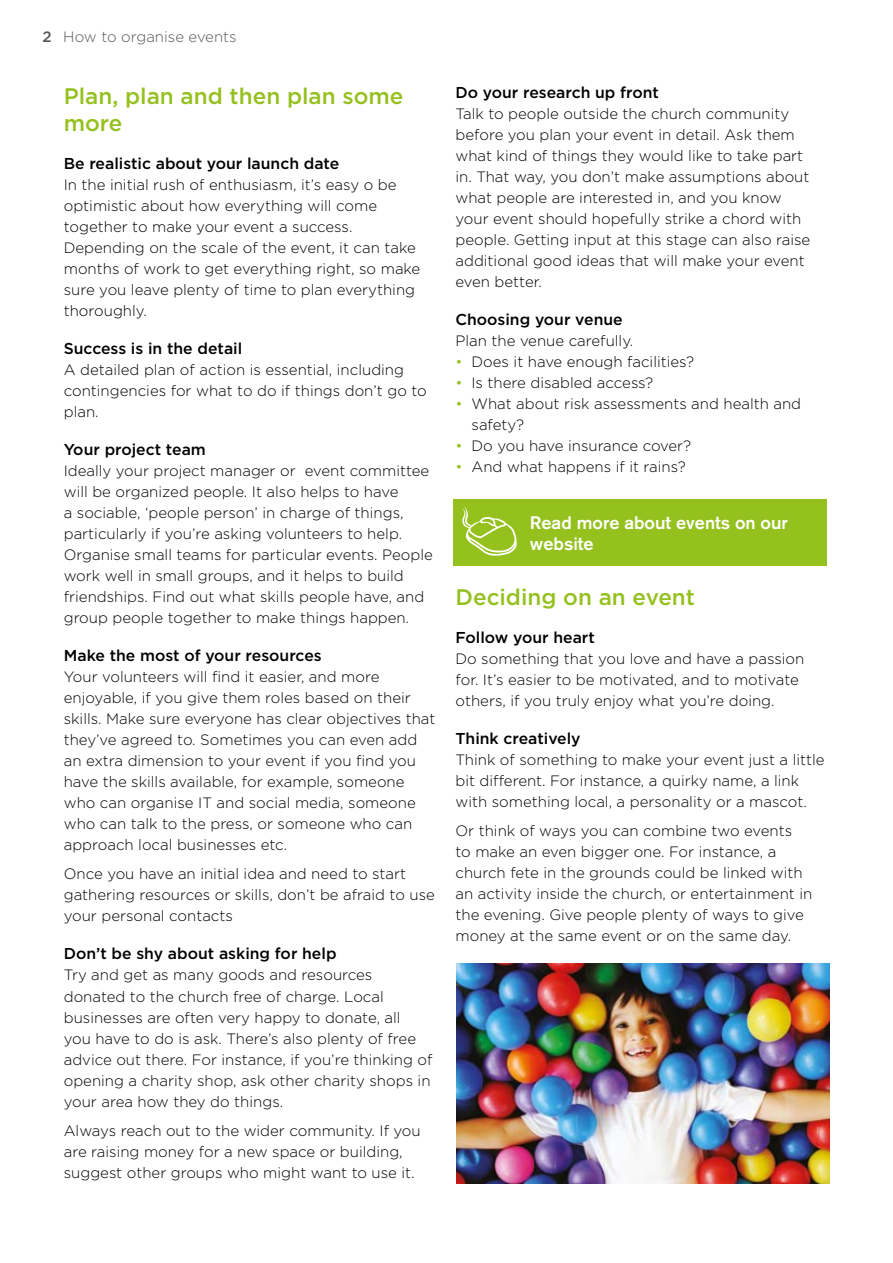
<style>
.page{position:relative;width:893px;height:1263px;background:#fff}
.page>*{position:absolute;margin:0;border:0;box-sizing:border-box;transform-origin:0 0}
.t1{font:500 22.5px/27px "Gotham";color:#95c11f}
.t2{font:500 18px/21px "Akzidenz Grotesk BQ";color:#fff}
.t3{font:500 15.75px "Gotham";color:#000}
.t4{font:300 15px/21px "Gotham";color:#000}
.t5{font:300 15px "Gotham";color:#575756}
.s1{font-weight:500}
.s2{color:#95c11f}
</style>
<div class="page">
<img style="left:456px;top:963px;width:373px;height:220px">
<div style="left:453px;top:500px;width:374px;height:66px;background:#95c11f"></div>
<svg style="left:462px;top:507px;width:55px;height:49px"></svg>
<p class="t5" style="left:43px;top:28px;width:196px"><span class="s1">2</span> How to organise events</p>
<h1 class="t1" style="left:64px;top:82px;width:341px">Plan, plan and then plan some more</h1>
<p class="t3" style="left:64px;top:154px;width:277px">Be realistic about your launch date</p>
<p class="t4" style="left:64px;top:174px;width:358px">In the initial rush of enthusiasm, it’s easy o be optimistic about how everything will come together to make your event a success.<br>Depending on the scale of the event, it can take months of work to get everything right, so make sure you leave plenty of time to plan everything thoroughly.</p>
<p class="t3" style="left:64px;top:339px;width:180px">Success is in the detail</p>
<p class="t4" style="left:64px;top:359px;width:365px">A detailed plan of action is essential, including contingencies for what to do if things don’t go to plan.</p>
<p class="t3" style="left:64px;top:440px;width:144px">Your project team</p>
<p class="t4" style="left:64px;top:460px;width:371px">Ideally your project manager or event committee will be organized people. It also helps to have<br>a sociable, ‘people person’ in charge of things, particularly if you’re asking volunteers to help.<br>Organise small teams for particular events. People work well in small groups, and it helps to build friendships. Find out what skills people have, and group people together to make things happen.</p>
<p class="t3" style="left:64px;top:646px;width:259px">Make the most of your resources</p>
<p class="t4" style="left:64px;top:666px;width:373px">Your volunteers will find it easier, and more enjoyable, if you give them roles based on their skills. Make sure everyone has clear objectives that they’ve agreed to. Sometimes you can even add an extra dimension to your event if you find you have the skills available, for example, someone who can organise IT and social media, someone who can talk to the press, or someone who can approach local businesses etc.</p>
<p class="t4" style="left:64px;top:863px;width:373px">Once you have an initial idea and need to start gathering resources or skills, don’t be afraid to use your personal contacts</p>
<p class="t3" style="left:64px;top:945px;width:274px">Don’t be shy about asking for help</p>
<p class="t4" style="left:64px;top:964px;width:370px">Try and get as many goods and resources donated to the church free of charge. Local businesses are often very happy to donate, all<br>you have to do is ask. There’s also plenty of free advice out there. For instance, if you’re thinking of opening a charity shop, ask other charity shops in your area how they do things.</p>
<p class="t4" style="left:64px;top:1120px;width:358px">Always reach out to the wider community. If you are raising money for a new space or building, suggest other groups who might want to use it.</p>
<p class="t3" style="left:455px;top:84px;width:205px">Do your research up front</p>
<p class="t4" style="left:455px;top:103px;width:356px">Talk to people outside the church community before you plan your event in detail. Ask them what kind of things they would like to take part in. That way, you don’t make assumptions about what people are interested in, and you know your event should hopefully strike a chord with people. Getting input at this stage can also raise additional good ideas that will make your event even better.</p>
<p class="t3" style="left:455px;top:311px;width:169px">Choosing your venue</p>
<p class="t4" style="left:455px;top:330px;width:179px">Plan the venue carefully.</p>
<p class="t4" style="left:455px;top:351px;width:240px"><span class="s2">•</span> Does it have enough facilities?</p>
<p class="t4" style="left:455px;top:372px;width:199px"><span class="s2">•</span> Is there disabled access?</p>
<p class="t4" style="left:472px;top:393px;width:331px;text-indent:-16px"><span class="s2">•</span> What about risk assessments and health and safety?</p>
<p class="t4" style="left:455px;top:435px;width:237px"><span class="s2">•</span> Do you have insurance cover?</p>
<p class="t4" style="left:455px;top:456px;width:232px"><span class="s2">•</span> And what happens if it rains?</p>
<p class="t2" style="left:530px;top:512px;width:259px">Read more about events on our website</p>
<h1 class="t1" style="left:455px;top:583px;width:241px">Deciding on an event</h1>
<p class="t3" style="left:455px;top:628px;width:141px">Follow your heart</p>
<p class="t4" style="left:455px;top:648px;width:350px">Do something that you love and have a passion for. It’s easier to be motivated, and to motivate others, if you truly enjoy what you’re doing.</p>
<p class="t3" style="left:455px;top:729px;width:127px">Think creatively</p>
<p class="t4" style="left:455px;top:749px;width:371px">Think of something to make your event just a little bit different. For instance, a quirky name, a link with something local, a personality or a mascot.</p>
<p class="t4" style="left:455px;top:820px;width:358px">Or think of ways you can combine two events<br>to make an even bigger one. For instance, a church fete in the grounds could be linked with an activity inside the church, or entertainment in the evening. Give people plenty of ways to give money at the same event or on the same day.</p>
</div>
